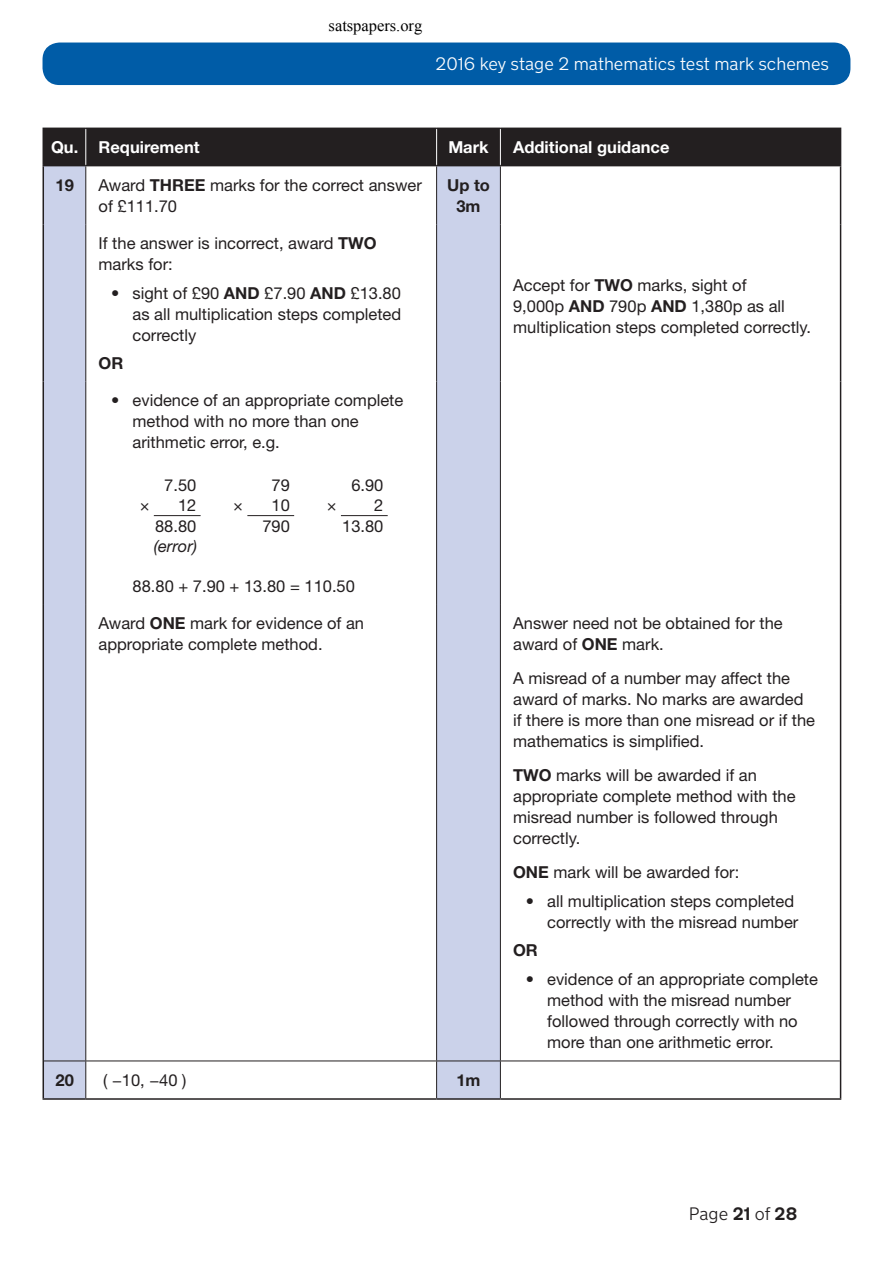
<style>
.page{position:relative;width:893px;height:1263px;background:#fff}
.page>*{position:absolute;margin:0;border:0;box-sizing:border-box;transform-origin:0 0}
.t1{font:300 18px "New Transport";color:#fff}
.t2{font:300 18px "New Transport";color:#231f20}
.P__paragraph_text{font:16.5px/21px "Helvetica Neue LT Std Roman 2";color:#231f20}
.P__paragraph_text-2{font:700 16.5px "Helvetica Neue LT Std";color:#fff}
.P__paragraph_text-3{font:700 16.5px/21px "Helvetica Neue LT Std";color:#231f20;text-align:center}
.t3{font:16.5px "Times New Roman";color:#000}
.P__paragraph_text-4{font:italic 16.5px "Helvetica Neue LT Std";color:#231f20}
.s1{font-family:"Helvetica Neue LT Std";font-weight:700}
.s2{font-weight:700}
</style>
<div class="page">
<div style="left:43px;top:43px;width:807px;height:42px;background:#005ca7;border-radius:17px"></div>
<div style="left:44px;top:129px;width:796px;height:36px;background:#231f20"></div>
<svg style="left:44px;top:166px;width:456px;height:932px"></svg>
<hr style="left:43px;top:165px;width:43px;height:1px;background:#231f20">
<hr style="left:86px;top:165px;width:351px;height:1px;background:#231f20">
<hr style="left:85px;top:166px;width:1px;height:58px;background:#231f20">
<hr style="left:85px;top:224px;width:1px;height:157px;background:#231f20">
<hr style="left:85px;top:381px;width:1px;height:224px;background:#231f20">
<hr style="left:85px;top:605px;width:1px;height:455px;background:#231f20">
<hr style="left:85px;top:1061px;width:1px;height:37px;background:#231f20">
<hr style="left:43px;top:128px;width:43px;height:1px;background:#231f20">
<hr style="left:43px;top:129px;width:1px;height:36px;background:#231f20">
<hr style="left:86px;top:128px;width:351px;height:1px;background:#231f20">
<hr style="left:43px;top:166px;width:1px;height:58px;background:#231f20">
<hr style="left:43px;top:224px;width:1px;height:157px;background:#231f20">
<hr style="left:43px;top:381px;width:1px;height:224px;background:#231f20">
<hr style="left:43px;top:605px;width:1px;height:456px;background:#231f20">
<hr style="left:43px;top:1061px;width:1px;height:37px;background:#231f20">
<hr style="left:436px;top:166px;width:1px;height:58px;background:#231f20">
<hr style="left:500px;top:166px;width:1px;height:58px;background:#231f20">
<hr style="left:436px;top:224px;width:1px;height:157px;background:#231f20">
<hr style="left:500px;top:224px;width:1px;height:157px;background:#231f20">
<hr style="left:436px;top:381px;width:1px;height:224px;background:#231f20">
<hr style="left:500px;top:381px;width:1px;height:224px;background:#231f20">
<hr style="left:436px;top:605px;width:1px;height:455px;background:#231f20">
<hr style="left:500px;top:605px;width:1px;height:455px;background:#231f20">
<hr style="left:436px;top:1061px;width:1px;height:37px;background:#231f20">
<hr style="left:500px;top:1061px;width:1px;height:37px;background:#231f20">
<hr style="left:840px;top:166px;width:1px;height:58px;background:#231f20">
<hr style="left:840px;top:224px;width:1px;height:157px;background:#231f20">
<hr style="left:840px;top:381px;width:1px;height:224px;background:#231f20">
<hr style="left:840px;top:605px;width:1px;height:456px;background:#231f20">
<hr style="left:840px;top:1061px;width:1px;height:37px;background:#231f20">
<hr style="left:437px;top:128px;width:63px;height:1px;background:#231f20">
<hr style="left:500px;top:128px;width:341px;height:1px;background:#231f20">
<hr style="left:840px;top:129px;width:1px;height:36px;background:#231f20">
<hr style="left:437px;top:165px;width:63px;height:1px;background:#231f20">
<hr style="left:500px;top:165px;width:341px;height:1px;background:#231f20">
<hr style="left:44px;top:1060px;width:42px;height:1px;background:#231f20">
<hr style="left:86px;top:1060px;width:351px;height:1px;background:#231f20">
<hr style="left:437px;top:1060px;width:63px;height:1px;background:#231f20">
<hr style="left:500px;top:1060px;width:340px;height:1px;background:#231f20">
<hr style="left:43px;top:1098px;width:43px;height:2px;background:#231f20">
<hr style="left:86px;top:1098px;width:351px;height:2px;background:#231f20">
<hr style="left:437px;top:1098px;width:63px;height:2px;background:#231f20">
<hr style="left:500px;top:1098px;width:341px;height:2px;background:#231f20">
<hr style="left:85px;top:129px;width:1px;height:36px;background:#fff">
<hr style="left:436px;top:129px;width:1px;height:36px;background:#fff">
<hr style="left:500px;top:129px;width:1px;height:36px;background:#fff">
<hr style="left:154px;top:515px;width:47px;height:1px;background:#231f20">
<hr style="left:247px;top:515px;width:47px;height:1px;background:#231f20">
<hr style="left:341px;top:515px;width:47px;height:1px;background:#231f20">
<p class="t3" style="left:329px;top:17px;width:95px">satspapers.org</p>
<p class="t1" style="left:435px;top:53px;width:395px">2016 key stage 2 mathematics test mark schemes</p>
<p class="P__paragraph_text-2" style="left:51px;top:137px;width:29px">Qu.</p>
<p class="P__paragraph_text-2" style="left:99px;top:137px;width:103px">Requirement</p>
<p class="P__paragraph_text-2" style="left:448px;top:137px;width:42px">Mark</p>
<p class="P__paragraph_text-2" style="left:513px;top:137px;width:158px">Additional guidance</p>
<p class="P__paragraph_text-3" style="left:56px;top:174px;width:20px">19</p>
<p class="P__paragraph_text" style="left:99px;top:174px;width:325px">Award <span class="s1">THREE</span> marks for the correct answer of £111.70</p>
<p class="P__paragraph_text-3" style="left:447px;top:174px;width:44px">Up to<br>3m</p>
<p class="P__paragraph_text" style="left:99px;top:232px;width:280px">If the answer is incorrect, award <span class="s1">TWO </span>marks for:</p>
<p class="P__paragraph_text" style="left:133px;top:283px;width:270px;text-align:justify;text-indent:-21px">• sight of £90 <span class="s1">AND</span> £7.90 <span class="s1">AND</span> £13.80 as all multiplication steps completed correctly</p>
<p class="P__paragraph_text-3" style="left:99px;top:352px;width:26px">OR</p>
<p class="P__paragraph_text" style="left:513px;top:274px;width:299px">Accept for <span class="s1">TWO</span> marks, sight of<br>9,000p <span class="s1">AND</span> 790p <span class="s1">AND</span> 1,380p as all multiplication steps completed correctly.</p>
<p class="P__paragraph_text" style="left:133px;top:389px;width:272px;text-indent:-21px">• evidence of an appropriate complete method with no more than one arithmetic error, e.g.</p>
<p class="P__paragraph_text" style="left:164px;top:474px;width:34px">7.50</p>
<p class="P__paragraph_text" style="left:272px;top:474px;width:20px">79</p>
<p class="P__paragraph_text" style="left:351px;top:474px;width:34px">6.90</p>
<p class="P__paragraph_text" style="left:140px;top:495px;width:11px">×</p>
<p class="P__paragraph_text" style="left:178px;top:495px;width:20px">12</p>
<p class="P__paragraph_text" style="left:233px;top:495px;width:11px">×</p>
<p class="P__paragraph_text" style="left:272px;top:495px;width:20px">10</p>
<p class="P__paragraph_text" style="left:327px;top:495px;width:11px">×</p>
<p class="P__paragraph_text" style="left:374px;top:495px;width:11px">2</p>
<p class="P__paragraph_text" style="left:155px;top:515px;width:43px">88.80</p>
<p class="P__paragraph_text" style="left:262px;top:515px;width:29px">790</p>
<p class="P__paragraph_text" style="left:342px;top:515px;width:43px">13.80</p>
<p class="P__paragraph_text-4" style="left:154px;top:536px;width:45px">(error)</p>
<p class="P__paragraph_text" style="left:133px;top:576px;width:224px">88.80 + 7.90 + 13.80 = 110.50</p>
<p class="P__paragraph_text" style="left:99px;top:613px;width:267px">Award <span class="s1">ONE</span> mark for evidence of an appropriate complete method.</p>
<p class="P__paragraph_text" style="left:513px;top:613px;width:271px">Answer need not be obtained for the award of <span class="s1">ONE</span> mark.</p>
<p class="P__paragraph_text" style="left:513px;top:668px;width:303px">A misread of a number may affect the award of marks. No marks are awarded if there is more than one misread or if the mathematics is simplified.</p>
<p class="P__paragraph_text" style="left:513px;top:764px;width:284px"><span class="s1">TWO</span> marks will be awarded if an appropriate complete method with the misread number is followed through correctly.</p>
<p class="P__paragraph_text" style="left:513px;top:861px;width:228px"><span class="s1">ONE</span> mark will be awarded for:</p>
<p class="P__paragraph_text" style="left:526px;top:891px;width:274px;text-align:right">• all multiplication steps completed correctly with the misread number</p>
<p class="P__paragraph_text-3" style="left:513px;top:939px;width:26px">OR</p>
<p class="P__paragraph_text" style="left:547px;top:968px;width:272px;text-indent:-21px">• evidence of an appropriate complete method with the misread number followed through correctly with no more than one arithmetic error.</p>
<p class="P__paragraph_text-3" style="left:56px;top:1069px;width:20px">20</p>
<p class="P__paragraph_text" style="left:103px;top:1069px;width:85px">( −10, −40 )</p>
<p class="P__paragraph_text-3" style="left:456px;top:1069px;width:26px">1m</p>
<p class="t2" style="left:689px;top:1203px;width:110px">Page <span class="s2">21</span> of <span class="s2">28</span></p>
</div>
